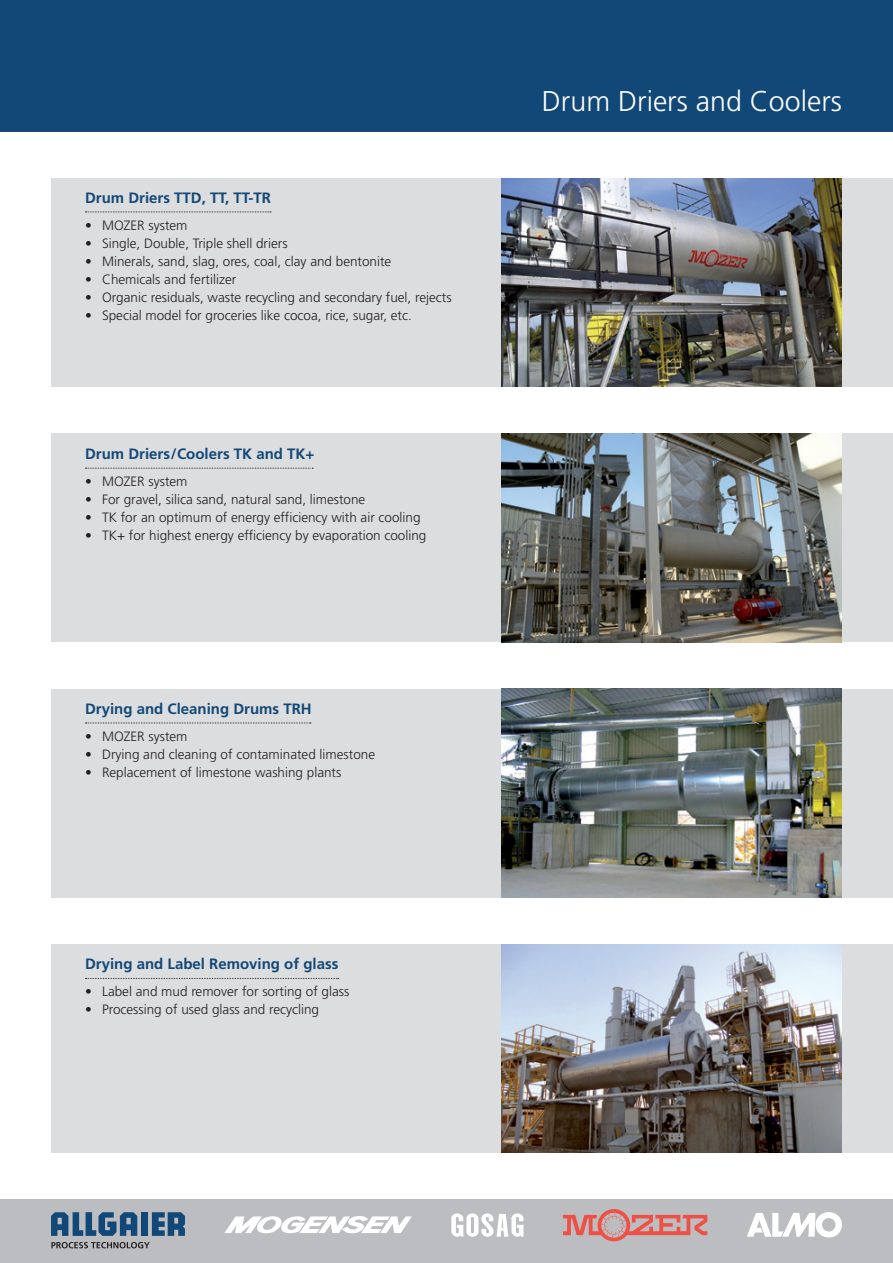
<style>
.page{position:relative;width:893px;height:1263px;background:#fff}
.page>*{position:absolute;margin:0;border:0;box-sizing:border-box;transform-origin:0 0}
.t1{font:300 28.5px "Frutiger";color:#fff}
.t2{font:700 15px "Frutiger";color:#124877}
.t3{font:300 13.5px "Frutiger";color:#231f20}
</style>
<div class="page">
<div style="left:0;top:0;width:893px;height:132px;background:#124877"></div>
<div style="left:51px;top:179px;width:842px;height:208px;background:#dcdddf"></div>
<div style="left:51px;top:434px;width:842px;height:208px;background:#dcdddf"></div>
<div style="left:51px;top:689px;width:842px;height:208px;background:#dcdddf"></div>
<div style="left:51px;top:944px;width:842px;height:208px;background:#dcdddf"></div>
<img style="left:502px;top:179px;width:340px;height:208px">
<img style="left:502px;top:434px;width:340px;height:208px">
<img style="left:502px;top:689px;width:340px;height:208px">
<img style="left:502px;top:944px;width:340px;height:208px">
<div style="left:0;top:1199px;width:893px;height:64px;background:#bcbdc0"></div>
<svg style="left:747px;top:1212px;width:95px;height:25px"></svg>
<svg style="left:563px;top:1209px;width:144px;height:32px"></svg>
<svg style="left:451px;top:1213px;width:72px;height:24px"></svg>
<svg style="left:224px;top:1216px;width:188px;height:17px"></svg>
<div style="left:141px;top:1212px;width:7px;height:24px;background:#124877"></div>
<svg style="left:51px;top:1212px;width:86px;height:24px"></svg>
<svg style="left:152px;top:1212px;width:33px;height:24px"></svg>
<svg style="left:51px;top:1242px;width:99px;height:6px"></svg>
<svg style="left:85px;top:468px;width:228px;height:1px"></svg>
<svg style="left:85px;top:212px;width:186px;height:1px"></svg>
<svg style="left:85px;top:723px;width:226px;height:1px"></svg>
<svg style="left:85px;top:978px;width:254px;height:1px"></svg>
<p class="t2" style="left:85px;top:189px;width:187px">Drum Driers TTD, TT, TT-TR</p>
<p class="t3" style="left:85px;top:218px;width:104px">• MOZER system</p>
<p class="t3" style="left:85px;top:236px;width:204px">• Single, Double, Triple shell driers</p>
<p class="t3" style="left:85px;top:254px;width:308px">• Minerals, sand, slag, ores, coal, clay and bentonite</p>
<p class="t3" style="left:85px;top:272px;width:153px">• Chemicals and fertilizer</p>
<p class="t3" style="left:85px;top:290px;width:368px">• Organic residuals, waste recycling and secondary fuel, rejects</p>
<p class="t3" style="left:85px;top:308px;width:328px">• Special model for groceries like cocoa, rice, sugar, etc.</p>
<p class="t2" style="left:85px;top:445px;width:231px">Drum Driers/Coolers TK and TK+</p>
<p class="t3" style="left:85px;top:474px;width:104px">• MOZER system</p>
<p class="t3" style="left:85px;top:492px;width:282px">• For gravel, silica sand, natural sand, limestone</p>
<p class="t3" style="left:85px;top:510px;width:337px">• TK for an optimum of energy efficiency with air cooling</p>
<p class="t3" style="left:85px;top:528px;width:343px">• TK+ for highest energy efficiency by evaporation cooling</p>
<p class="t2" style="left:85px;top:699px;width:228px">Drying and Cleaning Drums TRH</p>
<p class="t3" style="left:85px;top:728px;width:104px">• MOZER system</p>
<p class="t3" style="left:85px;top:746px;width:292px">• Drying and cleaning of contaminated limestone</p>
<p class="t3" style="left:85px;top:764px;width:258px">• Replacement of limestone washing plants</p>
<p class="t2" style="left:85px;top:955px;width:255px">Drying and Label Removing of glass</p>
<p class="t3" style="left:85px;top:983px;width:266px">• Label and mud remover for sorting of glass</p>
<p class="t3" style="left:85px;top:1001px;width:236px">• Processing of used glass and recycling</p>
<h1 class="t1" style="left:542px;top:85px;width:302px">Drum Driers and Coolers</h1>
</div>
